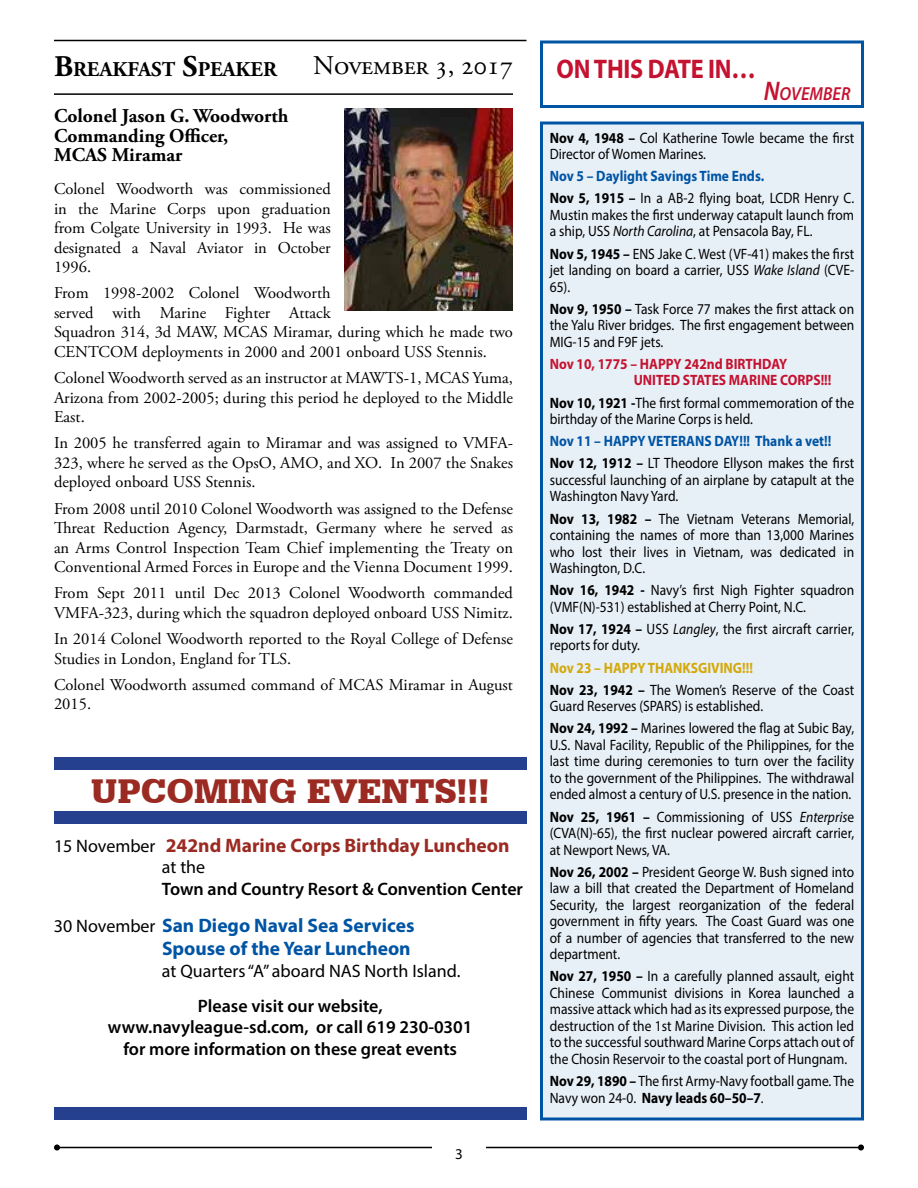
<style>
.page{position:relative;width:918px;height:1188px;background:#fff}
.page>*{position:absolute;margin:0;border:0;box-sizing:border-box;transform-origin:0 0}
.t1{font:900 36px "Serifa BT";color:#9a2a22}
.t2{font:27px "Adobe Garamond Pro";letter-spacing:-.01em;color:#000}
.t3{font:700 27px "Myriad Pro";letter-spacing:-.01em;color:#c41230;scale:.9 1}
.t4{font:700 21px "Adobe Garamond Pro";color:#000}
.t5{font:700 19.5px/23.4px "Myriad Pro";color:#0054a4;text-align:right}
.t6{font:700 19.5px/19.5px "Adobe Garamond Pro";color:#000}
.t7{font:700 19.5px "Myriad Pro";color:#9a2a22}
.t8{font:italic 600 18.9px "Myriad Pro";color:#c41230;scale:.9 1}
.t9{font:600 18px/21.6px "Myriad Pro";color:#000;text-align:center}
.t10{font:18px "Myriad Pro";color:#000}
.t11{font:16.5px/19.5px "Adobe Garamond Pro";color:#000;text-align:justify}
.t12{font:15px/16.5px "Myriad Pro";color:#000;scale:.9 1}
.t13{font:700 15px/22.2px "Myriad Pro";color:#0054a4;scale:.9 1}
.t14{font:700 15px/16.5px "Myriad Pro";color:#c41230;scale:.9 1}
.t15{font:15px "Myriad Pro";color:#000}
.s1{font-size:30px}
.s2{font-weight:400;font-size:18px;color:#000}
.s3{font-size:27px}
.s4{font-weight:700}
.s5{color:#000}
.s6{font-weight:400;color:#000}
.s7{font-style:italic}
.s8{font-weight:700;color:#d3a809}
</style>
<div class="page">
<hr style="left:486px;top:1147px;width:375px;height:1px;background:#000">
<svg style="left:858px;top:1144px;width:6px;height:6px"></svg>
<hr style="left:57px;top:1147px;width:375px;height:1px;background:#000">
<svg style="left:54px;top:1144px;width:6px;height:6px"></svg>
<div style="left:540px;top:40px;width:324px;height:68px;border:3px solid #0054a4"></div>
<div style="left:542px;top:123px;width:320px;height:996px;background:#e8f0f7"></div>
<div style="left:540px;top:122px;width:324px;height:998px;border:3px solid #0054a4"></div>
<hr style="left:54px;top:40px;width:472px;height:1px;background:#000">
<div style="left:54px;top:757px;width:472px;height:13px;background:#25408f"></div>
<div style="left:54px;top:811px;width:472px;height:13px;background:#25408f"></div>
<img style="left:344px;top:108px;width:169px;height:202px">
<hr style="left:54px;top:93px;width:459px;height:2px;background:#000">
<div style="left:54px;top:1107px;width:472px;height:13px;background:#25408f"></div>
<h3 class="t4" style="left:54px;top:57px;width:225px"><span class="s1">B</span>REAKFAST <span class="s1">S</span>PEAKER</h3>
<h2 class="t2" style="left:313px;top:49px;width:201px">November 3, 2017</h2>
<h3 class="t6" style="left:54px;top:107px;width:236px">Colonel Jason G. Woodworth<br>Commanding Officer,<br>MCAS Miramar</h3>
<p class="t11" style="left:54px;top:180px;width:278px">Colonel Woodworth was commissioned in the Marine Corps upon graduation from Colgate University in 1993. He was designated a Naval Aviator in October 1996.</p>
<p class="t11" style="left:54px;top:284px;width:460px;text-align:left">From 1998-2002 Colonel Woodworth<br>served with Marine Fighter Attack<br>Squadron 314, 3d MAW, MCAS Miramar, during which he made two CENTCOM deployments in 2000 and 2001 onboard USS Stennis.</p>
<p class="t11" style="left:54px;top:369px;width:461px">Colonel Woodworth served as an instructor at MAWTS-1, MCAS Yuma, Arizona from 2002-2005; during this period he deployed to the Middle East.</p>
<p class="t11" style="left:54px;top:434px;width:461px">In 2005 he transferred again to Miramar and was assigned to VMFA-323, where he served as the OpsO, AMO, and XO. In 2007 the Snakes deployed onboard USS Stennis.</p>
<p class="t11" style="left:54px;top:499px;width:461px">From 2008 until 2010 Colonel Woodworth was assigned to the Defense Threat Reduction Agency, Darmstadt, Germany where he served as an Arms Control Inspection Team Chief implementing the Treaty on Conventional Armed Forces in Europe and the Vienna Document 1999.</p>
<p class="t11" style="left:54px;top:584px;width:461px">From Sept 2011 until Dec 2013 Colonel Woodworth commanded<br>VMFA-323, during which the squadron deployed onboard USS Nimitz.</p>
<p class="t11" style="left:54px;top:630px;width:461px">In 2014 Colonel Woodworth reported to the Royal College of Defense<br>Studies in London, England for TLS.</p>
<p class="t11" style="left:54px;top:676px;width:460px">Colonel Woodworth assumed command of MCAS Miramar in August<br>2015.</p>
<h1 class="t1" style="left:91px;top:769px;width:400px">UPCOMING EVENTS!!!</h1>
<h3 class="t7" style="left:54px;top:832px;width:457px"><span class="s2">15 November</span> 242nd Marine Corps Birthday Luncheon</h3>
<p class="t10" style="left:162px;top:856px;width:45px">at the</p>
<p class="t9" style="left:162px;top:878px;width:363px">Town and Country Resort &amp; Convention Center</p>
<h3 class="t5" style="left:54px;top:913px;width:362px"><span class="s2">30 November</span> San Diego Naval Sea Services<br>Spouse of the Year Luncheon</h3>
<p class="t10" style="left:162px;top:960px;width:300px">at Quarters “A” aboard NAS North Island.</p>
<p class="t9" style="left:108px;top:995px;width:366px">Please visit our website, www.navyleague-sd.com, or call 619 230-0301 for more information on these great events</p>
<p class="t15" style="left:455px;top:1144px;width:9px">3</p>
<h2 class="t3" style="left:557px;top:51px;width:223px">ON THIS DATE IN…</h2>
<p class="t8" style="left:764px;top:81px;width:98px"><span class="s3">N</span>OVEMBER</p>
<p class="t12" style="left:550px;top:129px;width:340px"><span class="s4">Nov 4, 1948 –</span> Col Katherine Towle became the first<br>Director of Women Marines.</p>
<p class="t13" style="left:550px;top:165px;width:340px">Nov 5 – Daylight Savings Time Ends.<br><span class="s5">Nov 5, 1915 –</span> <span class="s6">In a AB-2 flying boat, LCDR Henry C.</span></p>
<p class="t12" style="left:550px;top:206px;width:340px">Mustin makes the first underway catapult launch from a ship, USS <span class="s7">North Carolina</span>, at Pensacola Bay, FL.</p>
<p class="t12" style="left:550px;top:245px;width:340px;text-align:justify"><span class="s4">Nov 5, 1945 –</span> ENS Jake C. West (VF-41) makes the first jet landing on board a carrier, USS <span class="s7">Wake Island</span> (CVE-65).</p>
<p class="t12" style="left:550px;top:300px;width:340px;text-align:justify"><span class="s4">Nov 9, 1950 –</span> Task Force 77 makes the first attack on the Yalu River bridges. The first engagement between MIG-15 and F9F jets.</p>
<p class="t14" style="left:634px;top:355px;width:221px;text-indent:-84px">Nov 10, 1775 – HAPPY 242nd BIRTHDAY<br>UNITED STATES MARINE CORPS!!!</p>
<p class="t12" style="left:550px;top:394px;width:340px"><span class="s4">Nov 10, 1921 -</span>The first formal commemoration of the birthday of the Marine Corps is held.</p>
<p class="t13" style="left:550px;top:430px;width:340px">Nov 11 – HAPPY VETERANS DAY!!! Thank a vet!!<br><span class="s5">Nov 12, 1912 –</span> <span class="s6">LT Theodore Ellyson makes the first</span></p>
<p class="t12" style="left:550px;top:471px;width:340px">successful launching of an airplane by catapult at the<br>Washington Navy Yard.</p>
<p class="t12" style="left:550px;top:510px;width:340px;text-align:justify"><span class="s4">Nov 13, 1982 –</span> The Vietnam Veterans Memorial, containing the names of more than 13,000 Marines who lost their lives in Vietnam, was dedicated in Washington, D.C.</p>
<p class="t12" style="left:550px;top:582px;width:340px"><span class="s4">Nov 16, 1942 -</span> Navy’s first Nigh Fighter squadron (VMF(N)-531) established at Cherry Point, N.C.</p>
<p class="t12" style="left:550px;top:620px;width:340px"><span class="s4">Nov 17, 1924 –</span> USS <span class="s7">Langley</span>, the first aircraft carrier, reports for duty.</p>
<p class="t12" style="left:550px;top:656px;width:340px;line-height:22.2px"><span class="s8">Nov 23 – HAPPY THANKSGIVING!!!<br></span><span class="s4">Nov 23, 1942 –</span> The Women’s Reserve of the Coast</p>
<p class="t12" style="left:550px;top:695px;width:340px;line-height:22.2px">Guard Reserves (SPARS) is established.<br><span class="s4">Nov 24, 1992 –</span> Marines lowered the flag at Subic Bay,</p>
<p class="t12" style="left:550px;top:736px;width:340px;text-align:justify">U.S. Naval Facility, Republic of the Philippines, for the last time during ceremonies to turn over the facility to the government of the Philippines. The withdrawal ended almost a century of U.S. presence in the nation.</p>
<p class="t12" style="left:550px;top:808px;width:340px;text-align:justify"><span class="s4">Nov 25, 1961 –</span> Commissioning of USS <span class="s7">Enterpris</span>e (CVA(N)-65), the first nuclear powered aircraft carrier, at Newport News, VA.</p>
<p class="t12" style="left:550px;top:863px;width:340px;text-align:justify"><span class="s4">Nov 26, 2002 –</span> President George W. Bush signed into law a bill that created the Department of Homeland Security, the largest reorganization of the federal government in fifty years. The Coast Guard was one of a number of agencies that transferred to the new department.</p>
<p class="t12" style="left:550px;top:968px;width:340px;text-align:justify"><span class="s4">Nov 27, 1950 –</span> In a carefully planned assault, eight Chinese Communist divisions in Korea launched a massive attack which had as its expressed purpose, the destruction of the 1st Marine Division. This action led to the successful southward Marine Corps attach out of the Chosin Reservoir to the coastal port of Hungnam.</p>
<p class="t12" style="left:550px;top:1073px;width:340px"><span class="s4">Nov 29, 1890 –</span> The first Army-Navy football game. The<br>Navy won 24-0. <span class="s4">Navy leads 60–50–7</span>.</p>
</div>
